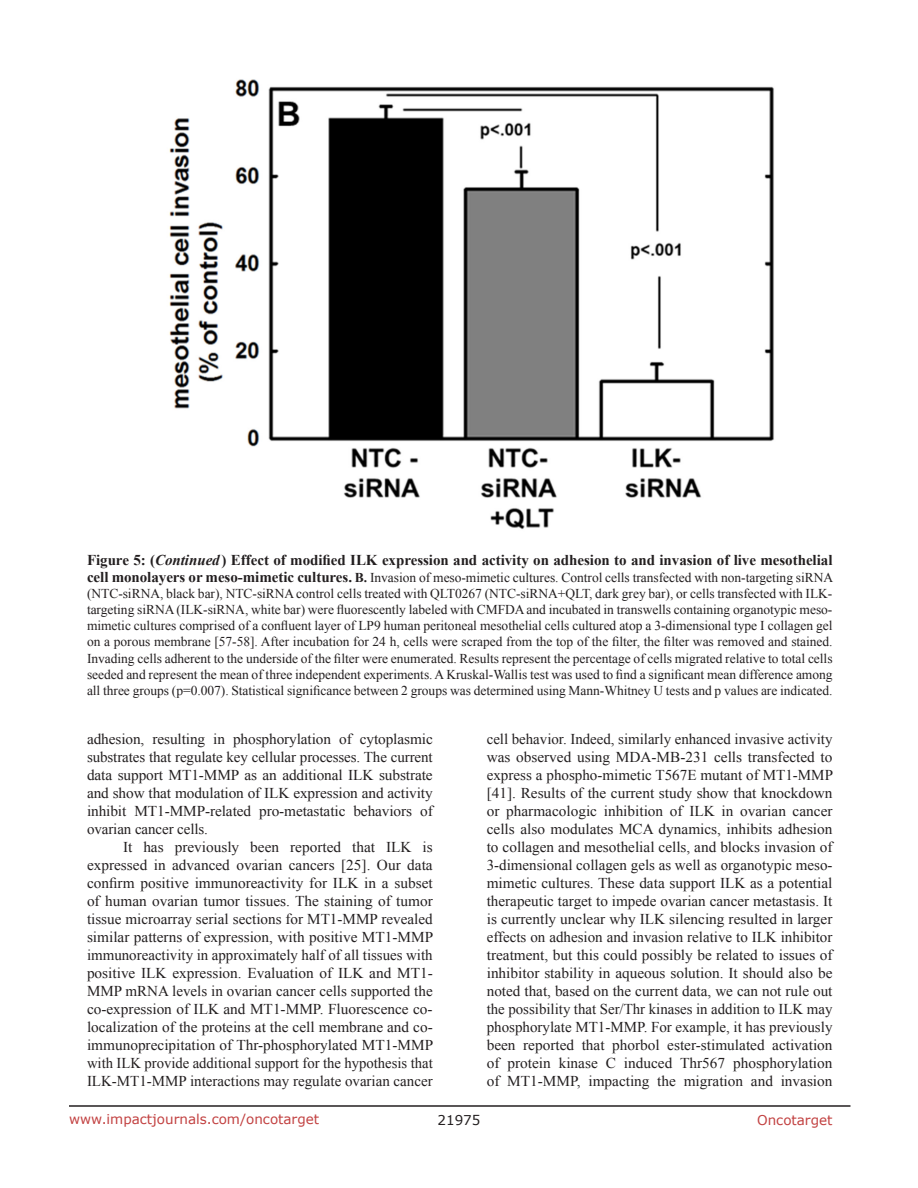
<style>
.page{position:relative;width:918px;height:1188px;background:#fff}
.page>*{position:absolute;margin:0;border:0;box-sizing:border-box;transform-origin:0 0}
.BodyText{font:15px/18px "Times New Roman";color:#231f20;text-align:justify}
.figuretext{font:700 15px "Times New Roman";letter-spacing:-.005em;color:#231f20}
.figuretext-2{font:13.5px/16.2px "Times New Roman";letter-spacing:-.005em;color:#231f20;text-align:justify}
.t1{font:13.5px "Verdana";color:#c24141}
.t2{font:13.5px "Verdana";color:#231f20}
.s1{font-style:italic}
.s2{font-weight:700;font-size:15px}
.s3{font-weight:700}
</style>
<div class="page">
<hr style="left:69px;top:1105px;width:781px;height:2px;background:#231f20">
<img style="left:169px;top:79px;width:605px;height:451px">
<p class="figuretext" style="left:87px;top:550px;width:747px">Figure 5: (<span class="s1">Continued</span>) Effect of modified ILK expression and activity on adhesion to and invasion of live mesothelial</p>
<p class="figuretext-2" style="left:87px;top:569px;width:748px"><span class="s2">cell monolayers or meso-mimetic cultures.</span> <span class="s3">B.</span> Invasion of meso-mimetic cultures. Control cells transfected with non-targeting siRNA (NTC-siRNA, black bar), NTC-siRNA control cells treated with QLT0267 (NTC-siRNA+QLT, dark grey bar), or cells transfected with ILK&shy;targeting siRNA (ILK-siRNA, white bar) were fluorescently labeled with CMFDA and incubated in transwells containing organotypic meso&shy;mimetic cultures comprised of a confluent layer of LP9 human peritoneal mesothelial cells cultured atop a 3-dimensional type I collagen gel on a porous membrane [57-58]. After incubation for 24 h, cells were scraped from the top of the filter, the filter was removed and stained.<br>Invading cells adherent to the underside of the filter were enumerated. Results represent the percentage of cells migrated relative to total cells seeded and represent the mean of three independent experiments. A Kruskal-Wallis test was used to find a significant mean difference among all three groups (p=0.007). Statistical significance between 2 groups was determined using Mann-Whitney U tests and p values are indicated.</p>
<p class="BodyText" style="left:87px;top:730px;width:347px">adhesion, resulting in phosphorylation of cytoplasmic substrates that regulate key cellular processes. The current data support MT1-MMP as an additional ILK substrate and show that modulation of ILK expression and activity inhibit MT1-MMP-related pro-metastatic behaviors of ovarian cancer cells.</p>
<p class="BodyText" style="left:87px;top:838px;width:348px;text-indent:36px">It has previously been reported that ILK is expressed in advanced ovarian cancers [25]. Our data confirm positive immunoreactivity for ILK in a subset of human ovarian tumor tissues. The staining of tumor tissue microarray serial sections for MT1-MMP revealed similar patterns of expression, with positive MT1-MMP immunoreactivity in approximately half of all tissues with positive ILK expression. Evaluation of ILK and MT1- MMP mRNA levels in ovarian cancer cells supported the co-expression of ILK and MT1-MMP. Fluorescence co&shy;localization of the proteins at the cell membrane and co&shy;immunoprecipitation of Thr-phosphorylated MT1-MMP with ILK provide additional support for the hypothesis that ILK-MT1-MMP interactions may regulate ovarian cancer</p>
<p class="BodyText" style="left:487px;top:730px;width:348px">cell behavior. Indeed, similarly enhanced invasive activity was observed using MDA-MB-231 cells transfected to express a phospho-mimetic T567E mutant of MT1-MMP [41]. Results of the current study show that knockdown or pharmacologic inhibition of ILK in ovarian cancer cells also modulates MCA dynamics, inhibits adhesion to collagen and mesothelial cells, and blocks invasion of 3-dimensional collagen gels as well as organotypic meso&shy;mimetic cultures. These data support ILK as a potential therapeutic target to impede ovarian cancer metastasis. It is currently unclear why ILK silencing resulted in larger effects on adhesion and invasion relative to ILK inhibitor treatment, but this could possibly be related to issues of inhibitor stability in aqueous solution. It should also be noted that, based on the current data, we can not rule out the possibility that Ser/Thr kinases in addition to ILK may phosphorylate MT1-MMP. For example, it has previously been reported that phorbol ester-stimulated activation of protein kinase C induced Thr567 phosphorylation of MT1-MMP, impacting the migration and invasion</p>
<p class="t1" style="left:69px;top:1110px;width:252px">www.impactjournals.com/oncotarget</p>
<p class="t2" style="left:438px;top:1111px;width:44px">21975</p>
<p class="t1" style="left:757px;top:1111px;width:77px">Oncotarget</p>
</div>
